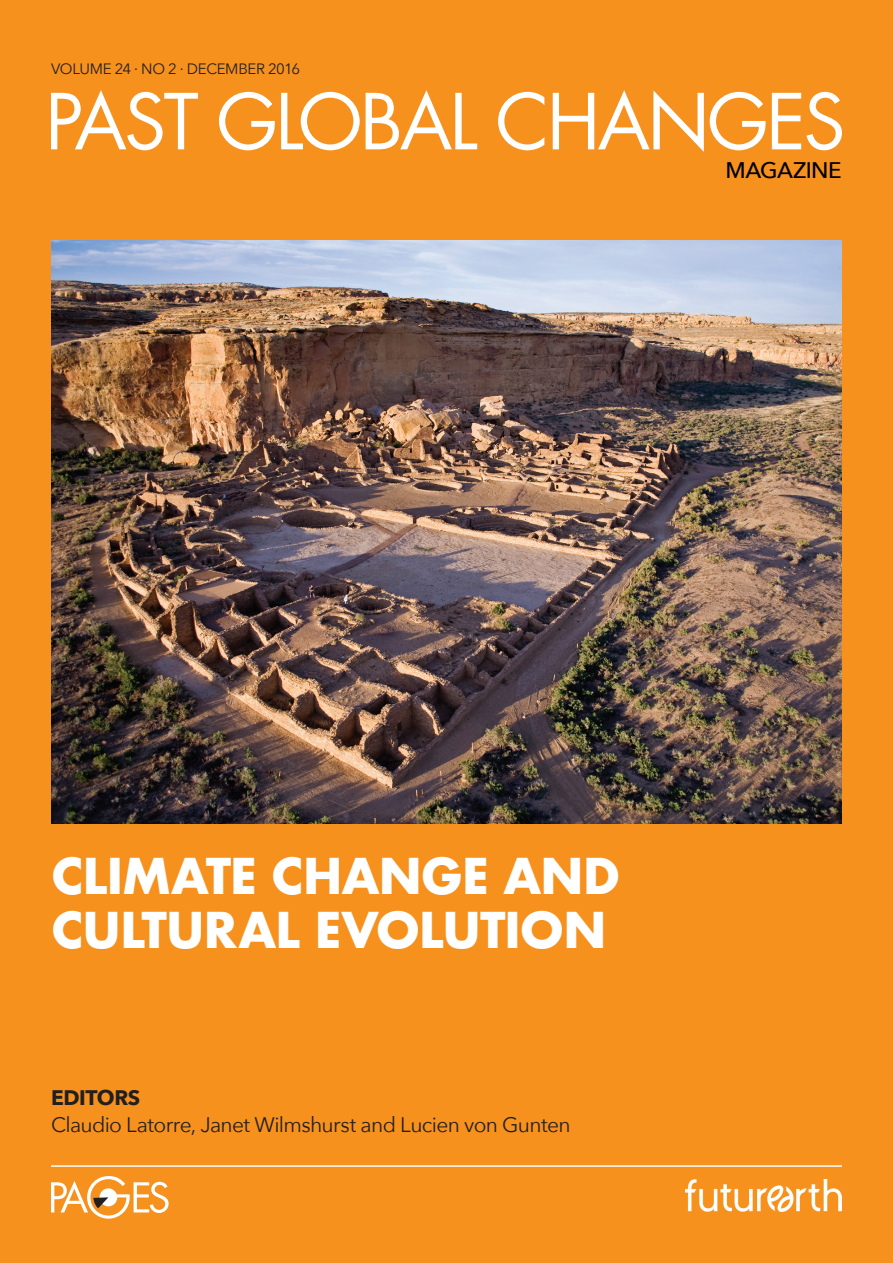
<style>
.page{position:relative;width:893px;height:1263px;background:#f6911e}
.page>*{position:absolute;margin:0;border:0;box-sizing:border-box;transform-origin:0 0}
.t1{font:700 48px/54px "Futura";letter-spacing:-.03em;color:#fff}
.t2{font:500 22.5px "Avenir Next";letter-spacing:-.025em;color:#000}
.t3{font:21px "Avenir Next";letter-spacing:-.03em;color:#231f20}
.t4{font:700 21px "Avenir Next";letter-spacing:-.02em;color:#231f20}
.t5{font:15px "Avenir Next";letter-spacing:-.02em;color:#231f20}
</style>
<div class="page">
<img style="left:685px;top:1180px;width:157px;height:32px">
<hr style="left:51px;top:1165px;width:791px;height:2px;background:#fff">
<svg style="left:51px;top:1176px;width:118px;height:43px"></svg>
<svg style="left:51px;top:90px;width:147px;height:60px"></svg>
<svg style="left:219px;top:92px;width:56px;height:58px"></svg>
<svg style="left:281px;top:92px;width:79px;height:58px"></svg>
<svg style="left:366px;top:90px;width:111px;height:59px"></svg>
<svg style="left:498px;top:92px;width:46px;height:58px"></svg>
<svg style="left:553px;top:90px;width:151px;height:62px"></svg>
<svg style="left:710px;top:92px;width:56px;height:58px"></svg>
<svg style="left:772px;top:93px;width:29px;height:56px"></svg>
<svg style="left:807px;top:92px;width:35px;height:58px"></svg>
<img style="left:51px;top:240px;width:791px;height:583px">
<p class="t5" style="left:51px;top:57px;width:251px">VOLUME 24 ∙ NO 2 ∙ Decem ber 2016</p>
<p class="t2" style="left:726px;top:151px;width:117px">MAGAZINE</p>
<p class="t1" style="left:51px;top:849px;width:571px">CLIMATE CHANGE AND<br>CULTURAL EVOLUTION</p>
<p class="t4" style="left:51px;top:1079px;width:91px">EDITORS</p>
<p class="t3" style="left:51px;top:1107px;width:521px">Claudio Latorre, Janet Wilmshurst and Lucien von Gunten</p>
</div>
